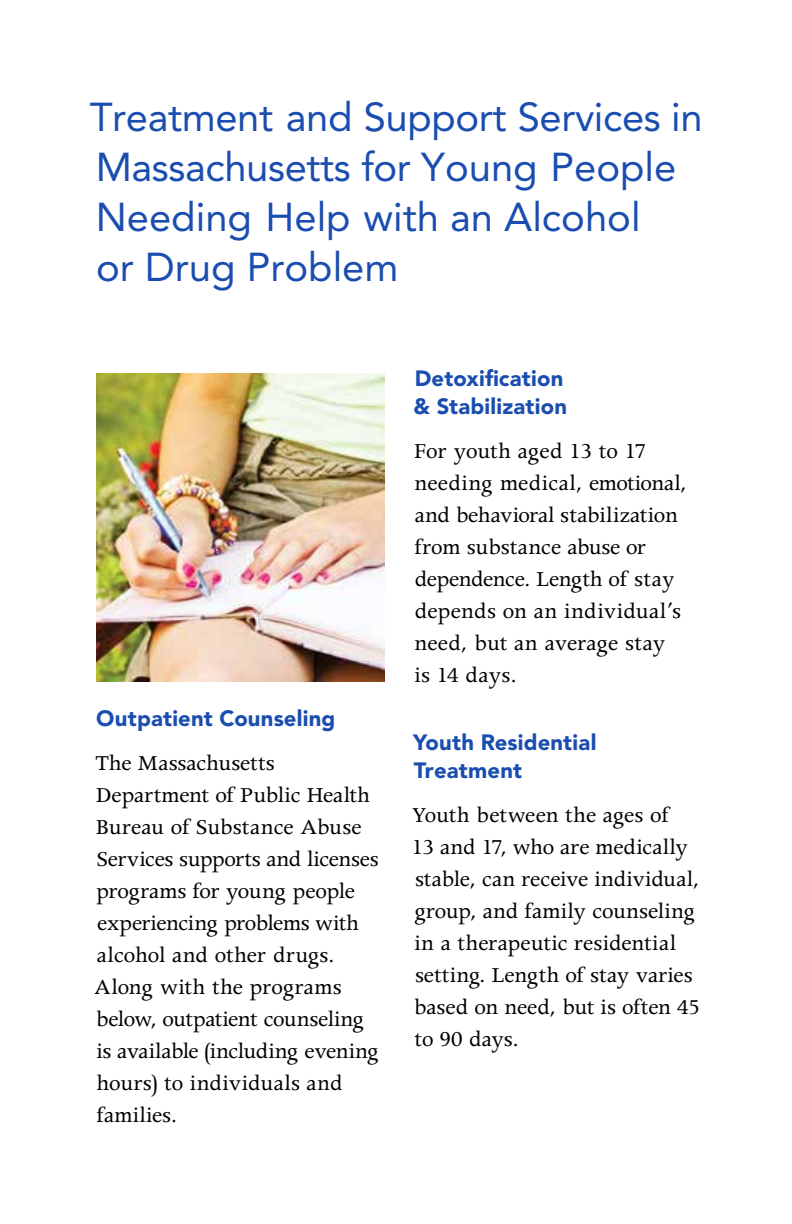
<style>
.page{position:relative;width:792px;height:1224px;background:#fff}
.page>*{position:absolute;margin:0;border:0;box-sizing:border-box;transform-origin:0 0}
.t1{font:40px/50px "Avenir LT Std";letter-spacing:-.005em;color:#1a4daf}
.t2{font:24px/32px "Apollo MT Std";letter-spacing:-.01em;color:#000}
.t3{font:900 22px/28px "Avenir LT Std";letter-spacing:.01em;color:#1a4daf}
</style>
<div class="page">
<img style="left:96px;top:373px;width:289px;height:308px">
<h1 class="t1" style="left:90px;top:93px;width:614px">Treatment and Support Services in<br>Massachusetts for Young People<br>Needing Help with an Alcohol<br>or Drug Problem</h1>
<p class="t3" style="left:96px;top:704px;width:241px">Outpatient Counseling</p>
<p class="t2" style="left:94px;top:748px;width:287px">The Massachusetts<br>Department of Public Health<br>Bureau of Substance Abuse<br>Services supports and licenses programs for young people experiencing problems with alcohol and other drugs.<br>Along with the programs below, outpatient counseling is available (including evening hours) to individuals and families.</p>
<p class="t3" style="left:414px;top:364px;width:155px">Detoxification &amp; Stabilization</p>
<p class="t2" style="left:414px;top:437px;width:274px">For youth aged 13 to 17 needing medical, emotional, and behavioral stabilization from substance abuse or dependence. Length of stay depends on an individual’s need, but an average stay is 14 days.</p>
<p class="t3" style="left:413px;top:728px;width:185px">Youth Residential<br>Treatment</p>
<p class="t2" style="left:412px;top:801px;width:290px">Youth between the ages of<br>13 and 17, who are medically stable, can receive individual, group, and family counseling in a therapeutic residential setting. Length of stay varies based on need, but is often 45 to 90 days.</p>
</div>
